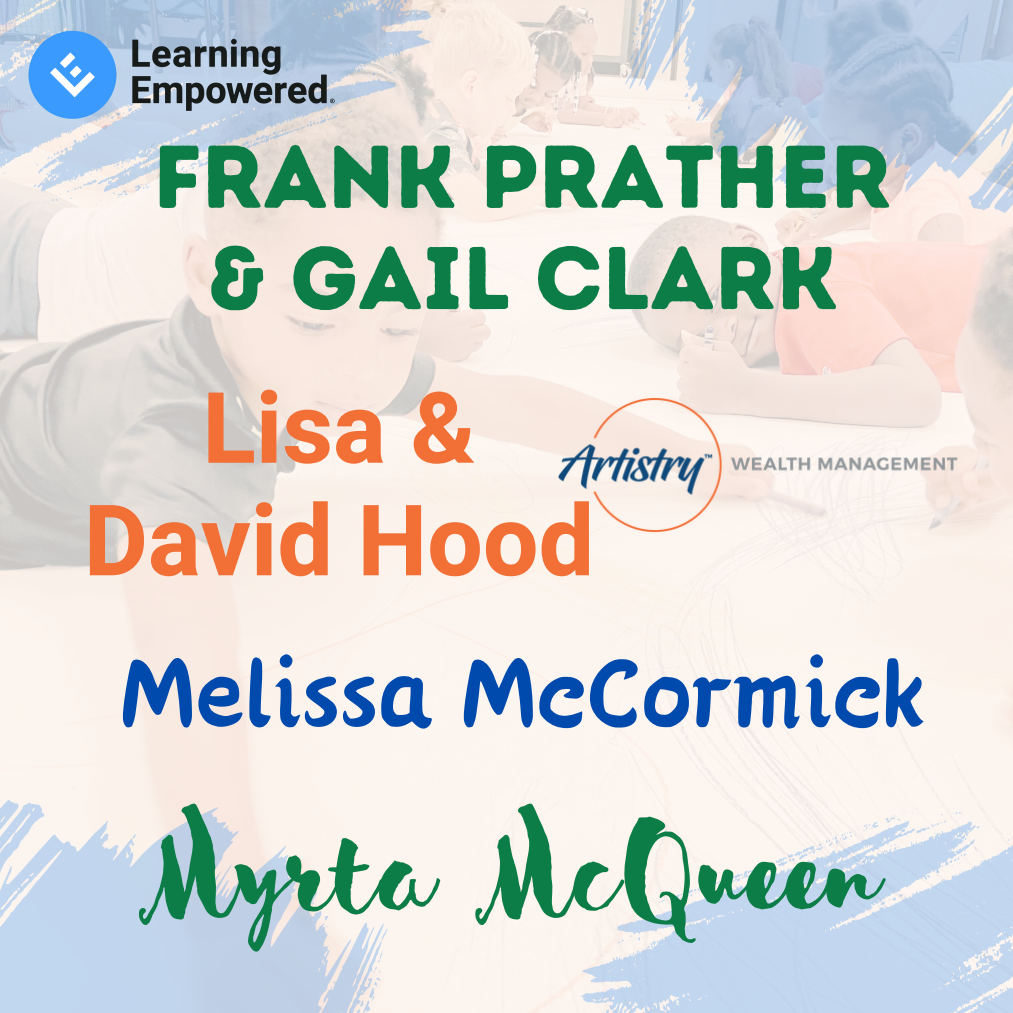
<style>
.page{position:relative;width:1013px;height:1013px;background:#fff}
.page>*{position:absolute;margin:0;border:0;box-sizing:border-box;transform-origin:0 0}
.t1{font:146.12px "Sensa Brush Fill";color:#0d7d47}
.t2{font:119.88px "Canva Li";color:#004aad}
.t3{font:700 98.62px/112.5px "Heebo";color:#f26f36;text-align:center}
.t4{font:88.75px "Intro Rust Base";color:#0d7d47}
</style>
<div class="page">
<img style="left:0;top:0;width:1012px;height:1012px">
<svg style="left:0;top:802px;width:384px;height:210px;background:#d3dce9"></svg>
<svg style="left:0;top:799px;width:18px;height:111px;background:#d7e1ee"></svg>
<svg style="left:381px;top:928px;width:6px;height:13px"></svg>
<svg style="left:132px;top:834px;width:4px;height:4px"></svg>
<svg style="left:331px;top:981px;width:4px;height:8px"></svg>
<svg style="left:293px;top:870px;width:6px;height:6px"></svg>
<svg style="left:325px;top:915px;width:3px;height:12px"></svg>
<svg style="left:311px;top:902px;width:3px;height:12px"></svg>
<svg style="left:356px;top:950px;width:27px;height:62px;background:#e4e4e8"></svg>
<svg style="left:629px;top:0;width:383px;height:211px;background:#cbd4e2"></svg>
<svg style="left:994px;top:103px;width:18px;height:110px;background:#d3dbe5"></svg>
<svg style="left:625px;top:72px;width:6px;height:13px"></svg>
<svg style="left:684px;top:93px;width:4px;height:4px"></svg>
<svg style="left:877px;top:175px;width:3px;height:4px"></svg>
<svg style="left:677px;top:24px;width:5px;height:8px"></svg>
<svg style="left:713px;top:136px;width:7px;height:6px"></svg>
<svg style="left:698px;top:98px;width:4px;height:13px"></svg>
<svg style="left:630px;top:0;width:27px;height:63px;background:#d2d5da"></svg>
<svg style="left:0;top:0;width:432px;height:205px;background:#d5d8de"></svg>
<svg style="left:581px;top:808px;width:431px;height:204px;fill:#c2d8ef"></svg>
<img style="left:24px;top:24px;width:315px;height:100px">
<img style="left:557px;top:396px;width:401px;height:137px">
<p class="t4" style="left:153px;top:123px;width:740px">FRANK PRATHER</p>
<p class="t4" style="left:207px;top:225px;width:632px">&amp; GAIL CLARK</p>
<p class="t3" style="left:84px;top:375px;width:512px">Lisa &amp;<br>David Hood</p>
<p class="t2" style="left:119px;top:643px;width:808px">Melissa McCormick</p>
<h3 class="t1" style="left:133px;top:782px;width:748px">Myrta McQueen</h3>
</div>
